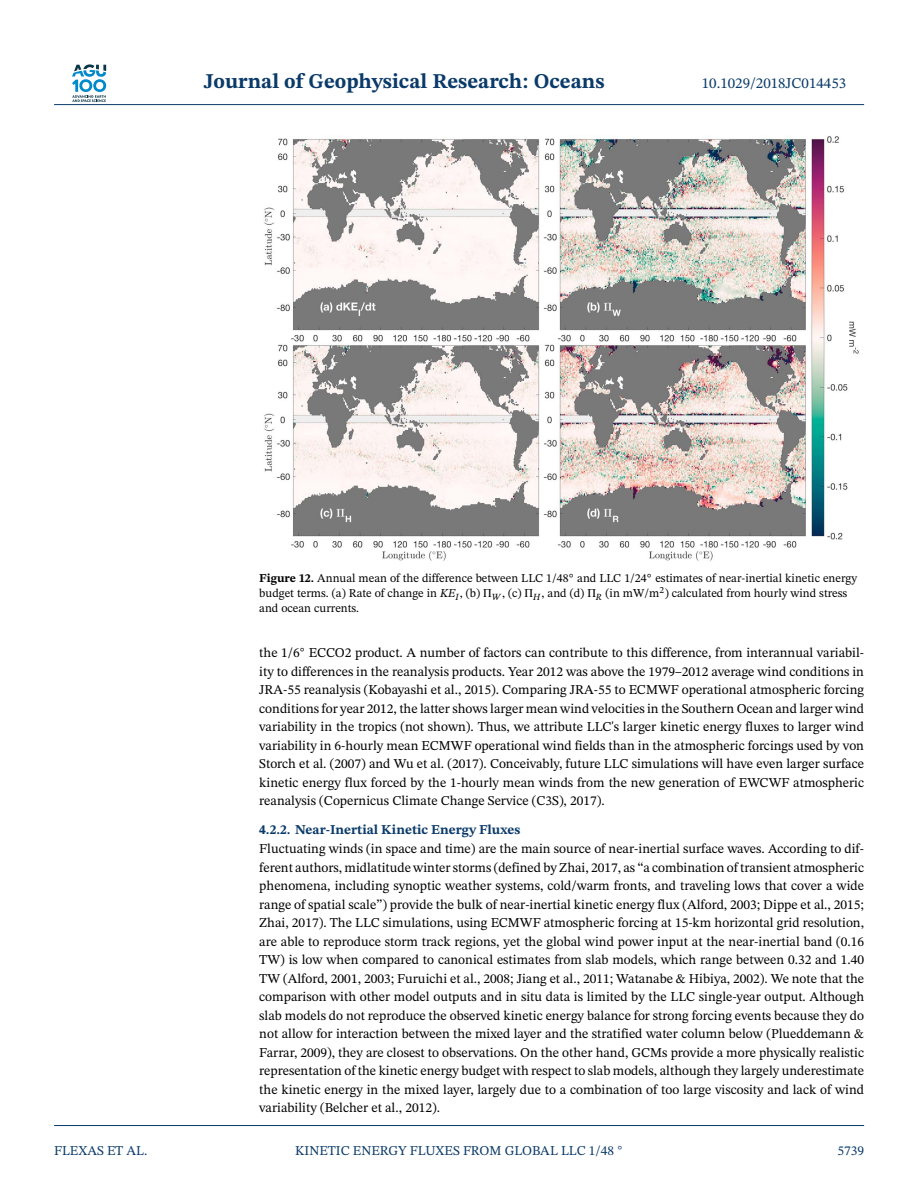
<style>
.page{position:relative;width:918px;height:1188px;background:#fff}
.page>*{position:absolute;margin:0;border:0;box-sizing:border-box;transform-origin:0 0}
.t1{font:700 21px "STIX Two Text";color:#0a3a69}
.t2{font:15px "STIX Two Text";color:#0a3a69}
.t3{font:13.5px/18.6px "STIX Two Text";color:#000;text-align:justify}
.t4{font:13.5px "STIX Two Text";color:#0a3a69}
.t5{font:700 13.5px "STIX Two Text";color:#0a3a69}
.t6{font:12px/15px "STIX Two Text";color:#000}
.s1{font-weight:700}
.s2{font-style:italic}
.s3{font-family:"STIX Math"}
</style>
<div class="page">
<svg style="left:72px;top:64px;width:34px;height:38px"></svg>
<hr style="left:54px;top:104px;width:810px;height:1px;background:#0a3a69">
<img style="left:264px;top:136px;width:595px;height:425px">
<hr style="left:54px;top:1125px;width:810px;height:1px;background:#0a3a69">
<h1 class="t1" style="left:204px;top:73px;width:402px">Journal of Geophysical Research: Oceans</h1>
<p class="t2" style="left:702px;top:77px;width:146px">10.1029/2018JC014453</p>
<p class="t6" style="left:259px;top:572px;width:599px"><span class="s1">Figure 12.</span> Annual mean of the difference between LLC 1/48<sup>◦</sup> and LLC 1/24<sup>◦</sup> estimates of near-inertial kinetic energy budget terms. (a) Rate of change in <span class="s2">KE</span><sub>I</sub>, (b) <span class="s3">Π</span><sub>W</sub> , (c) <span class="s3">Π</span><sub>H</sub>, and (d) <span class="s3">Π</span><sub>R</sub> (in mW/m<sup>2</sup>) calculated from hourly wind stress and ocean currents.</p>
<p class="t3" style="left:259px;top:645px;width:606px">the 1/6<sup>◦</sup> ECCO2 product. A number of factors can contribute to this difference, from interannual variabil&shy;ity to differences in the reanalysis products. Year 2012 was above the 1979–2012 average wind conditions in JRA-55 reanalysis (Kobayashi et al., 2015). Comparing JRA-55 to ECMWF operational atmospheric forcing conditions for year 2012, the latter shows larger mean wind velocities in the Southern Ocean and larger wind variability in the tropics (not shown). Thus, we attribute LLC's larger kinetic energy fluxes to larger wind variability in 6-hourly mean ECMWF operational wind fields than in the atmospheric forcings used by von Storch et al. (2007) and Wu et al. (2017). Conceivably, future LLC simulations will have even larger surface kinetic energy flux forced by the 1-hourly mean winds from the new generation of EWCWF atmospheric reanalysis (Copernicus Climate Change Service (C3S), 2017).</p>
<p class="t5" style="left:259px;top:825px;width:263px">4.2.2. Near-Inertial Kinetic Energy Fluxes</p>
<p class="t3" style="left:259px;top:841px;width:606px">Fluctuating winds (in space and time) are the main source of near-inertial surface waves. According to dif&shy;ferent authors, midlatitude winter storms (defined by Zhai, 2017, as “a combination of transient atmospheric phenomena, including synoptic weather systems, cold/warm fronts, and traveling lows that cover a wide range of spatial scale”) provide the bulk of near-inertial kinetic energy flux (Alford, 2003; Dippe et al., 2015; Zhai, 2017). The LLC simulations, using ECMWF atmospheric forcing at 15-km horizontal grid resolution, are able to reproduce storm track regions, yet the global wind power input at the near-inertial band (0.16<br>TW) is low when compared to canonical estimates from slab models, which range between 0.32 and 1.40<br>TW (Alford, 2001, 2003; Furuichi et al., 2008; Jiang et al., 2011; Watanabe &amp; Hibiya, 2002). We note that the comparison with other model outputs and in situ data is limited by the LLC single-year output. Although slab models do not reproduce the observed kinetic energy balance for strong forcing events because they do not allow for interaction between the mixed layer and the stratified water column below (Plueddemann &amp; Farrar, 2009), they are closest to observations. On the other hand, GCMs provide a more physically realistic representation of the kinetic energy budget with respect to slab models, although they largely underestimate the kinetic energy in the mixed layer, largely due to a combination of too large viscosity and lack of wind variability (Belcher et al., 2012).</p>
<p class="t4" style="left:54px;top:1145px;width:95px">FLEXAS ET AL.</p>
<p class="t4" style="left:295px;top:1145px;width:329px">KINETIC ENERGY FLUXES FROM GLOBAL LLC 1/48 <sup>◦</sup></p>
<p class="t4" style="left:837px;top:1145px;width:28px">5739</p>
</div>
